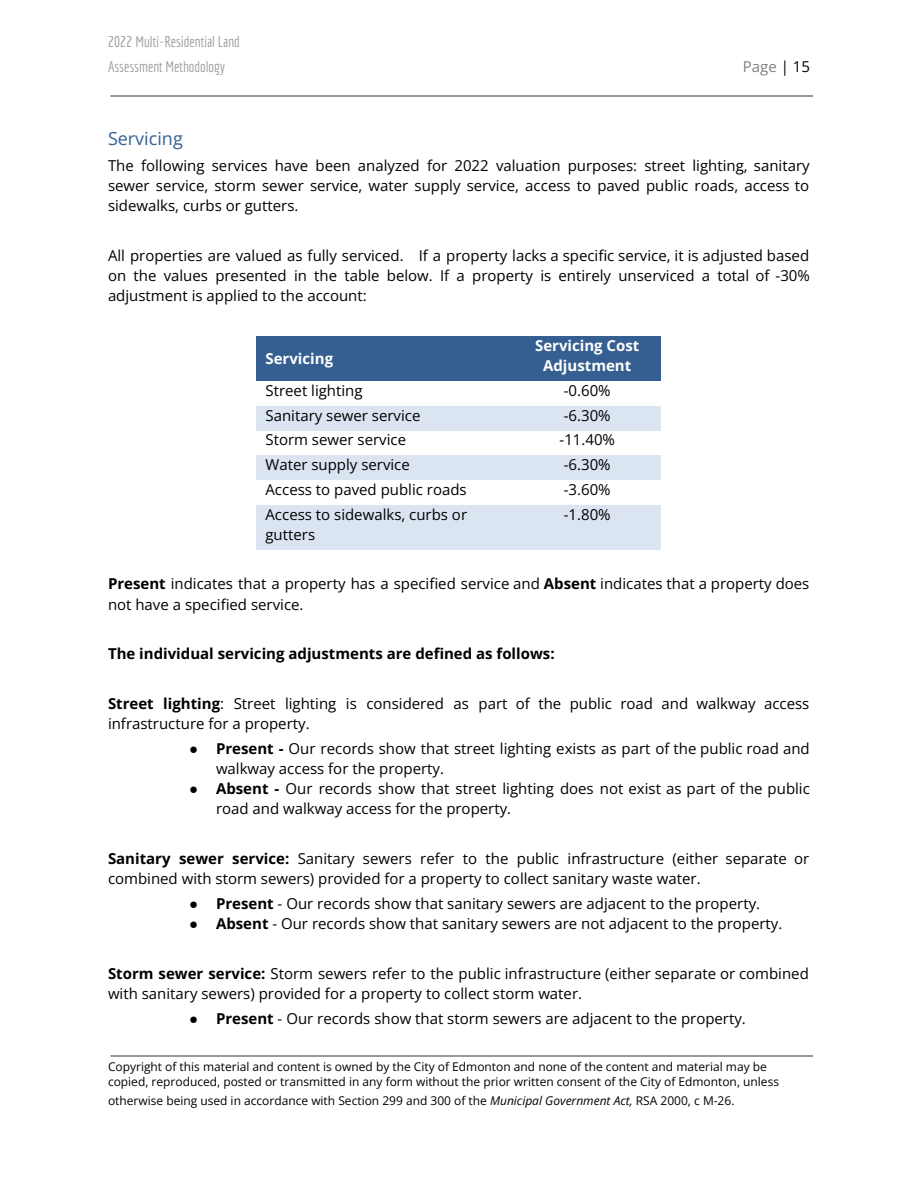
<style>
.page{position:relative;width:918px;height:1188px;background:#fff}
.page>*{position:absolute;margin:0;border:0;box-sizing:border-box;transform-origin:0 0}
.t1{font:18px "Open Sans";color:#366091}
.t2{font:15px/20.2px "Open Sans";color:#000}
.t3{font:700 15px "Open Sans";color:#000}
.t4{font:15px/24.8px "Economica";color:#999}
.t5{font:700 15px/20.2px "Open Sans";color:#fff;text-align:center}
.t6{font:15px "Open Sans";color:#808080}
.t7{font:12px/14.7px "Open Sans";color:#000}
.s1{color:#000}
.s2{font-weight:700}
.s3{font-family:"Arial"}
.s4{font-style:italic}
</style>
<div class="page">
<div style="left:256px;top:336px;width:258px;height:45px;background:#365f91"></div>
<div style="left:514px;top:336px;width:146px;height:45px;background:#365f91"></div>
<div style="left:256px;top:406px;width:258px;height:25px;background:#dbe5f1"></div>
<div style="left:514px;top:406px;width:146px;height:25px;background:#dbe5f1"></div>
<div style="left:256px;top:456px;width:258px;height:24px;background:#dbe5f1"></div>
<div style="left:514px;top:456px;width:146px;height:24px;background:#dbe5f1"></div>
<div style="left:256px;top:505px;width:258px;height:45px;background:#dbe5f1"></div>
<div style="left:514px;top:505px;width:146px;height:45px;background:#dbe5f1"></div>
<p class="t4" style="left:108px;top:29px;width:133px">2022 Multi-Residential Land<br>Assessment Methodology</p>
<p class="t6" style="left:743px;top:56px;width:69px">Page <span class="s1">| 15</span></p>
<p class="t1" style="left:108px;top:126px;width:76px">Servicing</p>
<p class="t2" style="left:108px;top:155px;width:703px;text-align:justify">The following services have been analyzed for 2022 valuation purposes: street lighting, sanitary sewer service, storm sewer service, water supply service, access to paved public roads, access to sidewalks, curbs or gutters.</p>
<p class="t2" style="left:108px;top:245px;width:703px;text-align:justify">All properties are valued as fully serviced. If a property lacks a specific service, it is adjusted based on the values presented in the table below. If a property is entirely unserviced a total of -30% adjustment is applied to the account:</p>
<p class="t5" style="left:266px;top:348px;width:69px">Servicing</p>
<p class="t5" style="left:535px;top:335px;width:106px">Servicing Cost<br>Adjustment</p>
<p class="t2" style="left:266px;top:380px;width:99px">Street lighting</p>
<p class="t2" style="left:564px;top:380px;width:48px">-0.60%</p>
<p class="t2" style="left:266px;top:405px;width:156px">Sanitary sewer service</p>
<p class="t2" style="left:564px;top:405px;width:48px">-6.30%</p>
<p class="t2" style="left:266px;top:429px;width:142px">Storm sewer service</p>
<p class="t2" style="left:560px;top:429px;width:57px">-11.40%</p>
<p class="t2" style="left:266px;top:454px;width:146px">Water supply service</p>
<p class="t2" style="left:564px;top:454px;width:48px">-6.30%</p>
<p class="t2" style="left:266px;top:479px;width:203px">Access to paved public roads</p>
<p class="t2" style="left:564px;top:479px;width:48px">-3.60%</p>
<p class="t2" style="left:266px;top:504px;width:203px">Access to sidewalks, curbs or gutters</p>
<p class="t2" style="left:564px;top:504px;width:48px">-1.80%</p>
<p class="t2" style="left:108px;top:573px;width:703px"><span class="s2">Present</span> indicates that a property has a specified service and <span class="s2">Absent</span> indicates that a property does not have a specified service.</p>
<p class="t3" style="left:108px;top:643px;width:448px">The individual servicing adjustments are defined as follows:</p>
<p class="t2" style="left:108px;top:693px;width:703px"><span class="s2">Street lighting</span>: Street lighting is considered as part of the public road and walkway access infrastructure for a property.</p>
<p class="t2" style="left:216px;top:738px;width:595px;text-indent:-27px"><span class="s3">●</span> <span class="s2">Present -</span> Our records show that street lighting exists as part of the public road and walkway access for the property.</p>
<p class="t2" style="left:216px;top:778px;width:595px;text-indent:-27px"><span class="s3">●</span> <span class="s2">Absent -</span> Our records show that street lighting does not exist as part of the public road and walkway access for the property.</p>
<p class="t2" style="left:108px;top:848px;width:703px"><span class="s2">Sanitary sewer service:</span> Sanitary sewers refer to the public infrastructure (either separate or combined with storm sewers) provided for a property to collect sanitary waste water.</p>
<p class="t2" style="left:189px;top:893px;width:573px"><span class="s3">●</span> <span class="s2">Present</span> - Our records show that sanitary sewers are adjacent to the property.</p>
<p class="t2" style="left:189px;top:913px;width:595px"><span class="s3">●</span> <span class="s2">Absent</span> - Our records show that sanitary sewers are not adjacent to the property.</p>
<p class="t2" style="left:108px;top:963px;width:702px"><span class="s2">Storm sewer service:</span> Storm sewers refer to the public infrastructure (either separate or combined with sanitary sewers) provided for a property to collect storm water.</p>
<p class="t2" style="left:189px;top:1008px;width:558px"><span class="s3">●</span> <span class="s2">Present</span> - Our records show that storm sewers are adjacent to the property.</p>
<p class="t7" style="left:108px;top:1059px;width:673px">Copyright of this material and content is owned by the City of Edmonton and none of the content and material may be copied, reproduced, posted or transmitted in any form without the prior written consent of the City of Edmonton, unless</p>
<p class="t7" style="left:108px;top:1093px;width:628px">otherwise being used in accordance with Section 299 and 300 of the <span class="s4">Municipal Government Act,</span> RSA 2000, c M-26.</p>
</div>
